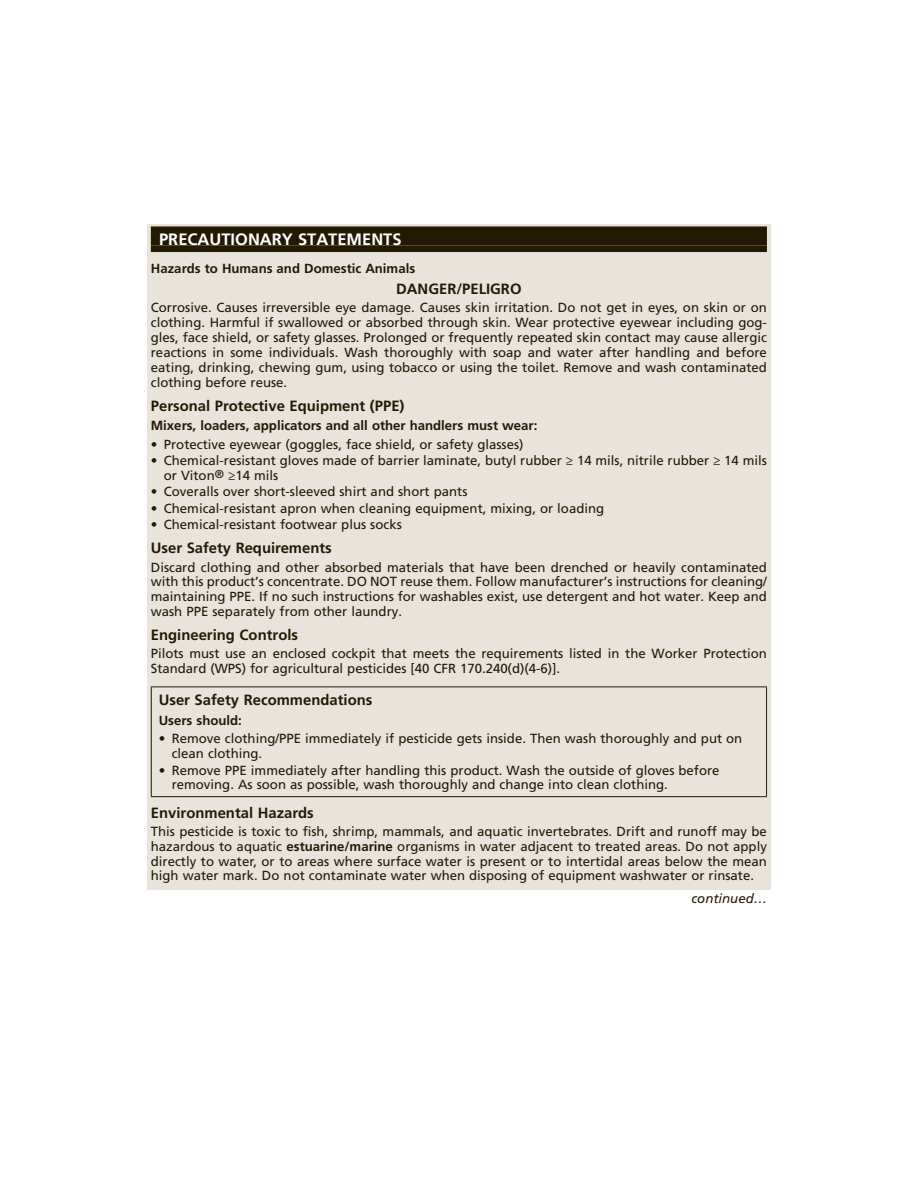
<style>
.page{position:relative;width:918px;height:1188px;background:#fff}
.page>*{position:absolute;margin:0;border:0;box-sizing:border-box;transform-origin:0 0}
.t1{font:700 16.5px "Frutiger LT Std";color:#fff}
.t2{font:700 14.85px "Frutiger LT Std";color:#241a04}
.t3{font:13.2px/14.9px "Frutiger LT Std";color:#241a04}
.t4{font:700 13.2px "Frutiger LT Std";color:#241a04}
.t5{font:italic 13.2px "Frutiger LT Std";color:#241a04}
.s1{font-weight:700}
</style>
<div class="page">
<div style="left:147px;top:224px;width:624px;height:665px;background:#e8e4dc"></div>
<div style="left:151px;top:226px;width:616px;height:19px;background:#241a04"></div>
<div style="left:151px;top:245px;width:616px;height:7px;background:#241a04"></div>
<hr style="left:151px;top:686px;width:616px;height:1px;background:#241a04">
<hr style="left:151px;top:687px;width:1px;height:109px;background:#241a04">
<hr style="left:766px;top:687px;width:1px;height:109px;background:#241a04">
<hr style="left:151px;top:796px;width:616px;height:1px;background:#241a04">
<p class="t1" style="left:159px;top:233px;width:244px">PRECAUTIONARY STATEMENTS</p>
<p class="t4" style="left:151px;top:263px;width:266px">Hazards to Humans and Domestic Animals</p>
<p class="t2" style="left:396px;top:283px;width:127px">DANGER/PELIGRO</p>
<p class="t3" style="left:151px;top:301px;width:618px;text-align:justify">Corrosive. Causes irreversible eye damage. Causes skin irritation. Do not get in eyes, on skin or on clothing. Harmful if swallowed or absorbed through skin. Wear protective eyewear including gog&shy;gles, face shield, or safety glasses. Prolonged or frequently repeated skin contact may cause allergic reactions in some individuals. Wash thoroughly with soap and water after handling and before eating, drinking, chewing gum, using tobacco or using the toilet. Remove and wash contaminated clothing before reuse.</p>
<p class="t2" style="left:151px;top:399px;width:255px">Personal Protective Equipment (PPE)</p>
<p class="t4" style="left:151px;top:420px;width:388px">Mixers, loaders, applicators and all other handlers must wear:</p>
<p class="t3" style="left:151px;top:438px;width:374px">• Protective eyewear (goggles, face shield, or safety glasses)</p>
<p class="t3" style="left:164px;top:454px;width:605px;text-indent:-13px">• Chemical-resistant gloves made of barrier laminate, butyl rubber ≥ 14 mils, nitrile rubber ≥ 14 mils or Viton<sup>®</sup> ≥14 mils</p>
<p class="t3" style="left:151px;top:486px;width:318px">• Coveralls over short-sleeved shirt and short pants</p>
<p class="t3" style="left:151px;top:502px;width:455px">• Chemical-resistant apron when cleaning equipment, mixing, or loading</p>
<p class="t3" style="left:151px;top:519px;width:252px">• Chemical-resistant footwear plus socks</p>
<p class="t2" style="left:151px;top:542px;width:182px">User Safety Requirements</p>
<p class="t3" style="left:151px;top:561px;width:618px;text-align:justify">Discard clothing and other absorbed materials that have been drenched or heavily contaminated with this product’s concentrate. DO NOT reuse them. Follow manufacturer’s instructions for cleaning/ maintaining PPE. If no such instructions for washables exist, use detergent and hot water. Keep and wash PPE separately from other laundry.</p>
<p class="t2" style="left:151px;top:629px;width:149px">Engineering Controls</p>
<p class="t3" style="left:151px;top:647px;width:618px">Pilots must use an enclosed cockpit that meets the requirements listed in the Worker Protection<br>Standard (WPS) for agricultural pesticides [40 CFR 170.240(d)(4-6)].</p>
<p class="t2" style="left:159px;top:694px;width:215px">User Safety Recommendations</p>
<p class="t4" style="left:159px;top:715px;width:85px">Users should:</p>
<p class="t3" style="left:172px;top:732px;width:572px;text-indent:-13px">• Remove clothing/PPE immediately if pesticide gets inside. Then wash thoroughly and put on clean clothing.</p>
<p class="t3" style="left:172px;top:764px;width:549px;text-indent:-13px">• Remove PPE immediately after handling this product. Wash the outside of gloves before removing. As soon as possible, wash thoroughly and change into clean clothing.</p>
<p class="t2" style="left:151px;top:806px;width:164px">Environmental Hazards</p>
<p class="t3" style="left:151px;top:825px;width:618px;text-align:justify">This pesticide is toxic to fish, shrimp, mammals, and aquatic invertebrates. Drift and runoff may be hazardous to aquatic <span class="s1">estuarine/marine</span> organisms in water adjacent to treated areas. Do not apply directly to water, or to areas where surface water is present or to intertidal areas below the mean high water mark. Do not contaminate water when disposing of equipment washwater or rinsate.</p>
<p class="t5" style="left:691px;top:893px;width:77px">continued…</p>
</div>
